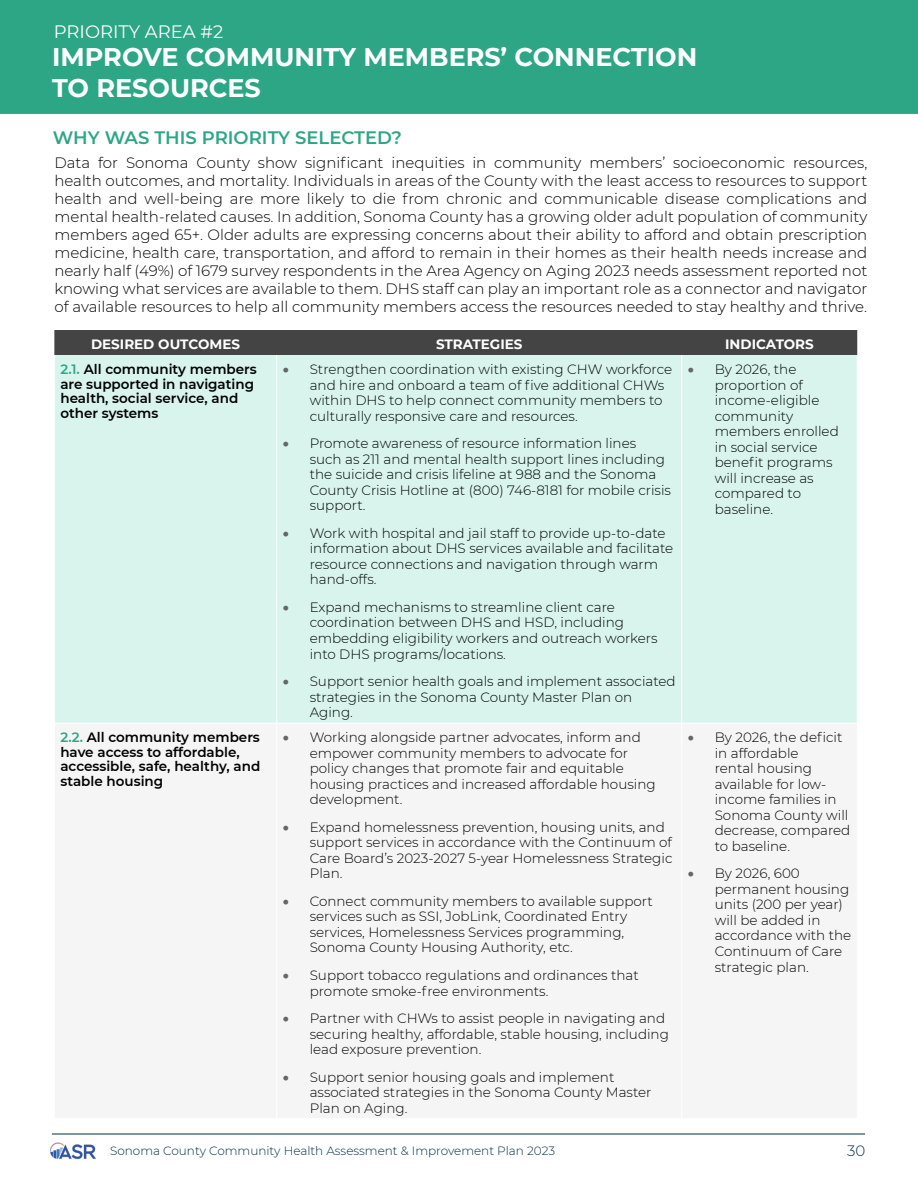
<style>
.page{position:relative;width:918px;height:1188px;background:#fff}
.page>*{position:absolute;margin:0;border:0;box-sizing:border-box;transform-origin:0 0}
.t1{font:700 25.5px/30.6px "Montserrat";color:#fff}
.t2{font:600 18px "Montserrat";color:#2da685}
.t3{font:18px "Montserrat";color:#fff}
.t4{font:300 15px/18px "Montserrat";color:#000;text-align:justify}
.t5{font:300 15px "Montserrat";color:#002c44}
.t6{font:300 13.5px/15.6px "Montserrat";color:#000}
.t7{font:600 13.5px/14.5px "Montserrat";color:#000}
.t8{font:700 13.5px "Montserrat";color:#fff}
.t9{font:300 12px "Montserrat";color:#002e46}
.s1{color:#2da685}
.s2{color:#666}
</style>
<div class="page">
<hr style="left:52px;top:1134px;width:813px;height:1px;background:#002c44">
<img style="left:50px;top:1142px;width:46px;height:18px">
<div style="left:0;top:0;width:918px;height:114px;background:#2da685"></div>
<div style="left:54px;top:330px;width:803px;height:25px;background:#444"></div>
<div style="left:55px;top:355px;width:802px;height:368px;background:#d8f4ed"></div>
<hr style="left:276px;top:355px;width:1px;height:368px;background:#fff">
<hr style="left:681px;top:355px;width:1px;height:368px;background:#fff">
<h1 class="t3" style="left:54px;top:19px;width:171px">PRIORITY AREA #2</h1>
<h1 class="t1" style="left:52px;top:41px;width:647px">IMPROVE COMMUNITY MEMBERS’ CONNECTION<br>TO RESOURCES</h1>
<h2 class="t2" style="left:53px;top:125px;width:351px">WHY WAS THIS PRIORITY SELECTED?</h2>
<p class="t4" style="left:54px;top:153px;width:814px">Data for Sonoma County show significant inequities in community members’ socioeconomic resources, health outcomes, and mortality. Individuals in areas of the County with the least access to resources to support health and well-being are more likely to die from chronic and communicable disease complications and mental health-related causes. In addition, Sonoma County has a growing older adult population of community members aged 65+. Older adults are expressing concerns about their ability to afford and obtain prescription medicine, health care, transportation, and afford to remain in their homes as their health needs increase and nearly half (49%) of 1679 survey respondents in the Area Agency on Aging 2023 needs assessment reported not knowing what services are available to them. DHS staff can play an important role as a connector and navigator of available resources to help all community members access the resources needed to stay healthy and thrive.</p>
<p class="t8" style="left:91px;top:335px;width:150px">DESIRED OUTCOMES</p>
<p class="t8" style="left:436px;top:335px;width:88px">STRATEGIES</p>
<p class="t8" style="left:725px;top:335px;width:90px">INDICATORS</p>
<p class="t7" style="left:60px;top:361px;width:198px"><span class="s1">2.1.</span> All community members are supported in navigating health, social service, and other systems</p>
<p class="t6" style="left:310px;top:361px;width:364px;text-indent:-27px"><span class="s2">•</span> Strengthen coordination with existing CHW workforce and hire and onboard a team of five additional CHWs within DHS to help connect community members to culturally responsive care and resources.</p>
<p class="t6" style="left:310px;top:435px;width:363px;text-indent:-27px"><span class="s2">•</span> Promote awareness of resource information lines such as 211 and mental health support lines including the suicide and crisis lifeline at 988 and the Sonoma County Crisis Hotline at (800) 746-8181 for mobile crisis support.</p>
<p class="t6" style="left:310px;top:525px;width:365px;text-indent:-27px"><span class="s2">•</span> Work with hospital and jail staff to provide up-to-date information about DHS services available and facilitate resource connections and navigation through warm hand-offs.</p>
<p class="t6" style="left:310px;top:599px;width:349px;text-indent:-27px"><span class="s2">•</span> Expand mechanisms to streamline client care coordination between DHS and HSD, including embedding eligibility workers and outreach workers into DHS programs/locations.</p>
<p class="t6" style="left:310px;top:673px;width:368px;text-indent:-27px"><span class="s2">•</span> Support senior health goals and implement associated strategies in the Sonoma County Master Plan on<br>Aging.</p>
<p class="t6" style="left:715px;top:361px;width:126px;text-indent:-27px"><span class="s2">•</span> By 2026, the proportion of income-eligible community members enrolled in social service benefit programs will increase as compared to baseline.</p>
<p class="t7" style="left:60px;top:730px;width:201px"><span class="s1">2.2.</span> All community members have access to affordable, accessible, safe, healthy, and stable housing</p>
<p class="t6" style="left:310px;top:729px;width:347px;text-indent:-27px"><span class="s2">•</span> Working alongside partner advocates, inform and empower community members to advocate for policy changes that promote fair and equitable housing practices and increased affordable housing development.</p>
<p class="t6" style="left:310px;top:819px;width:364px;text-indent:-27px"><span class="s2">•</span> Expand homelessness prevention, housing units, and support services in accordance with the Continuum of Care Board’s 2023-2027 5-year Homelessness Strategic Plan.</p>
<p class="t6" style="left:310px;top:893px;width:345px;text-indent:-27px"><span class="s2">•</span> Connect community members to available support services such as SSI, JobLink, Coordinated Entry services, Homelessness Services programming, Sonoma County Housing Authority, etc.</p>
<p class="t6" style="left:310px;top:967px;width:331px;text-indent:-27px"><span class="s2">•</span> Support tobacco regulations and ordinances that promote smoke-free environments.</p>
<p class="t6" style="left:310px;top:1010px;width:361px;text-indent:-27px"><span class="s2">•</span> Partner with CHWs to assist people in navigating and securing healthy, affordable, stable housing, including lead exposure prevention.</p>
<p class="t6" style="left:310px;top:1069px;width:343px;text-indent:-27px"><span class="s2">•</span> Support senior housing goals and implement associated strategies in the Sonoma County Master<br>Plan on Aging.</p>
<p class="t6" style="left:715px;top:729px;width:137px;text-indent:-27px"><span class="s2">•</span> By 2026, the deficit in affordable<br>rental housing available for low&shy;income families in<br>Sonoma County will decrease, compared to baseline.</p>
<p class="t6" style="left:715px;top:865px;width:138px;text-indent:-27px"><span class="s2">•</span> By 2026, 600 permanent housing units (200 per year) will be added in accordance with the<br>Continuum of Care strategic plan.</p>
<p class="t9" style="left:110px;top:1143px;width:447px">Sonoma County Community Health Assessment &amp; Improvement Plan 2023</p>
<p class="t5" style="left:847px;top:1141px;width:20px">30</p>
</div>
